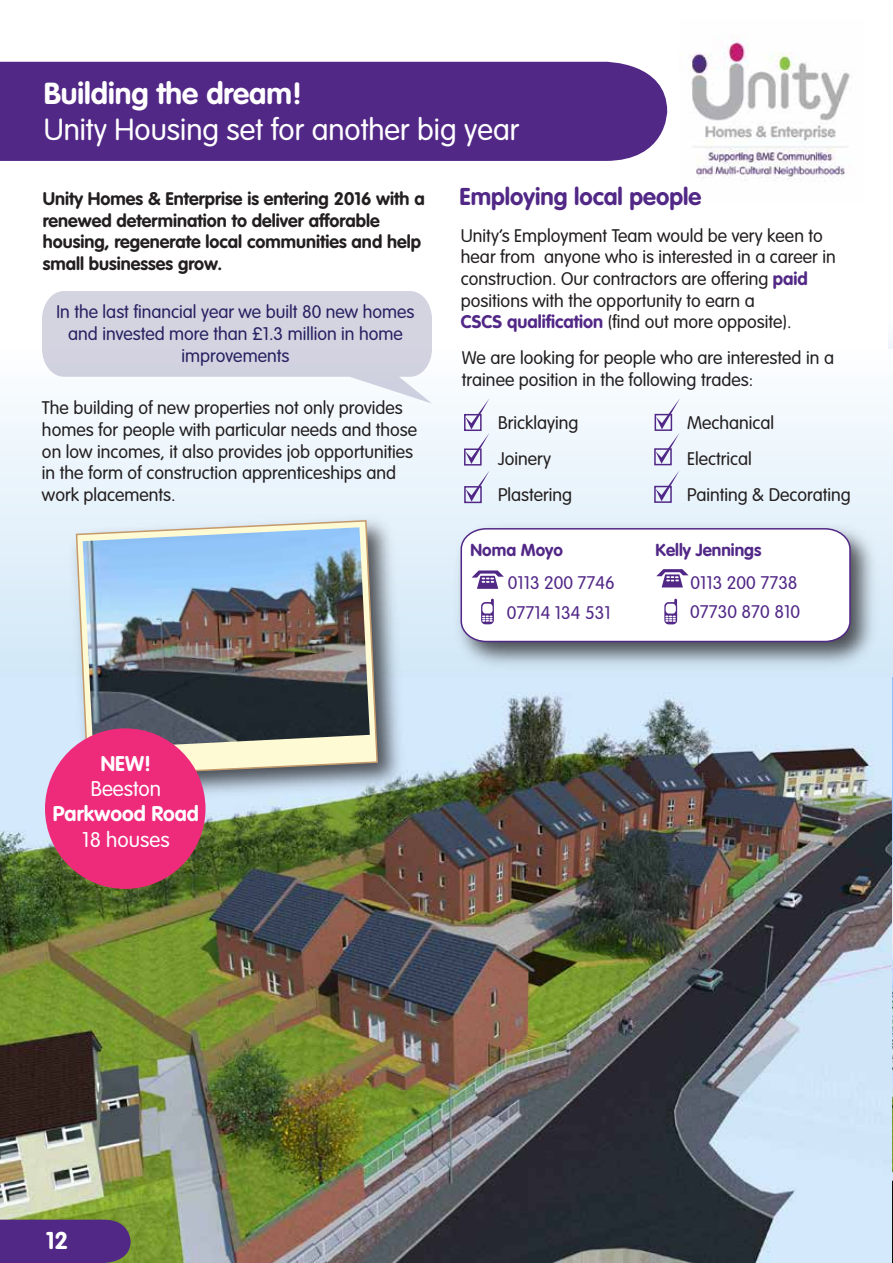
<style>
.page{position:relative;width:893px;height:1263px;background:#fff}
.page>*{position:absolute;margin:0;border:0;box-sizing:border-box;transform-origin:0 0}
.t1{font:300 30px "VAG Rounded Std";color:#fff}
.t2{font:700 30px "VAG Rounded Std";color:#fff}
.t3{font:700 24px "VAG Rounded Std";color:#522887}
.t4{font:700 24px "VAG Rounded Std";color:#fff}
.t5{font:700 21px "VAG Rounded Std";color:#fff}
.t6{font:300 21px "VAG Rounded Std";color:#fff}
.t7{font:300 18px/21.6px "VAG Rounded Std";color:#231f20}
.t8{font:700 18px/21.6px "VAG Rounded Std";color:#231f20}
.t9{font:300 18px/21.6px "VAG Rounded Std";color:#262262;text-align:center}
.t10{font:300 18px/30px "VAG Rounded Std";color:#522887}
.t11{font:700 17.1px "VAG Rounded Std";color:#522887}
.s1{font-weight:700;color:#522887}
</style>
<div class="page">
<img style="left:0;top:676px;width:892px;height:587px">
<div style="left:888px;top:306px;width:5px;height:326px;background:#fafbfd"></div>
<img style="left:892px;top:676px;width:1px;height:587px">
<div style="left:0;top:350px;width:893px;height:326px;background:linear-gradient(to bottom,#fcfdff,#d1e8f8)"></div>
<img style="left:64px;top:508px;width:347px;height:302px">
<svg style="left:75px;top:519px;width:304px;height:258px"></svg>
<img style="left:83px;top:527px;width:287px;height:222px">
<div style="left:45px;top:728px;width:161px;height:161px;background:#ee2a7b;border-radius:50%"></div>
<img style="left:689px;top:40px;width:164px;height:139px">
<div style="left:0;top:62px;width:667px;height:99px;background:#522887"></div>
<svg style="left:42px;top:291px;width:390px;height:113px"></svg>
<img style="left:448px;top:516px;width:436px;height:159px">
<svg style="left:460px;top:527px;width:391px;height:116px"></svg>
<svg style="left:461px;top:529px;width:389px;height:112px"></svg>
<div style="left:464px;top:414px;width:18px;height:17px;border:2px solid #522887"></div>
<svg style="left:465px;top:398px;width:24px;height:66px"></svg>
<div style="left:464px;top:448px;width:18px;height:18px;border:2px solid #522887"></div>
<svg style="left:465px;top:470px;width:25px;height:32px"></svg>
<div style="left:464px;top:486px;width:18px;height:17px;border:2px solid #522887"></div>
<svg style="left:655px;top:398px;width:25px;height:66px"></svg>
<div style="left:654px;top:448px;width:18px;height:17px;border:2px solid #522887"></div>
<svg style="left:655px;top:470px;width:25px;height:31px"></svg>
<div style="left:654px;top:486px;width:18px;height:17px;border:2px solid #522887"></div>
<svg style="left:0;top:1219px;width:131px;height:44px"></svg>
<h1 class="t2" style="left:44px;top:76px;width:260px">Building the dream!</h1>
<h1 class="t1" style="left:44px;top:113px;width:477px">Unity Housing set for another big year</h1>
<p class="t8" style="left:43px;top:189px;width:383px">Unity Homes &amp; Enterprise is entering 2016 with a renewed determination to deliver afforable housing, regenerate local communities and help small businesses grow.</p>
<p class="t9" style="left:57px;top:302px;width:359px">In the last financial year we built 80 new homes and invested more than £1.3 million in home improvements</p>
<p class="t7" style="left:42px;top:398px;width:377px">The building of new properties not only provides homes for people with particular needs and those on low incomes, it also provides job opportunities in the form of construction apprenticeships and work placements.</p>
<h2 class="t3" style="left:460px;top:182px;width:243px">Employing local people</h2>
<p class="t7" style="left:461px;top:225px;width:376px">Unity’s Employment Team would be very keen to hear from anyone who is interested in a career in construction. Our contractors are offering <span class="s1">paid </span>positions with the opportunity to earn a<br><span class="s1">CSCS qualification</span> (find out more opposite).</p>
<p class="t7" style="left:462px;top:348px;width:374px">We are looking for people who are interested in a trainee position in the following trades:</p>
<p class="t7" style="left:498px;top:406px;width:82px;line-height:36px">Bricklaying<br>Joinery<br>Plastering</p>
<p class="t7" style="left:687px;top:406px;width:165px;line-height:36px">Mechanical<br>Electrical<br>Painting &amp; Decorating</p>
<p class="t11" style="left:656px;top:540px;width:107px">Kelly Jennings</p>
<p class="t11" style="left:471px;top:539px;width:94px">Noma Moyo</p>
<p class="t10" style="left:507px;top:568px;width:110px">0113 200 7746<br>07714 134 531</p>
<p class="t10" style="left:690px;top:569px;width:111px;line-height:29px">0113 200 7738<br>07730 870 810</p>
<p class="t5" style="left:101px;top:751px;width:52px">NEW!</p>
<p class="t6" style="left:91px;top:777px;width:72px">Beeston</p>
<p class="t5" style="left:53px;top:802px;width:148px">Parkwood Road</p>
<p class="t6" style="left:82px;top:827px;width:89px">18 houses</p>
<h2 class="t4" style="left:46px;top:1226px;width:24px">12</h2>
</div>
